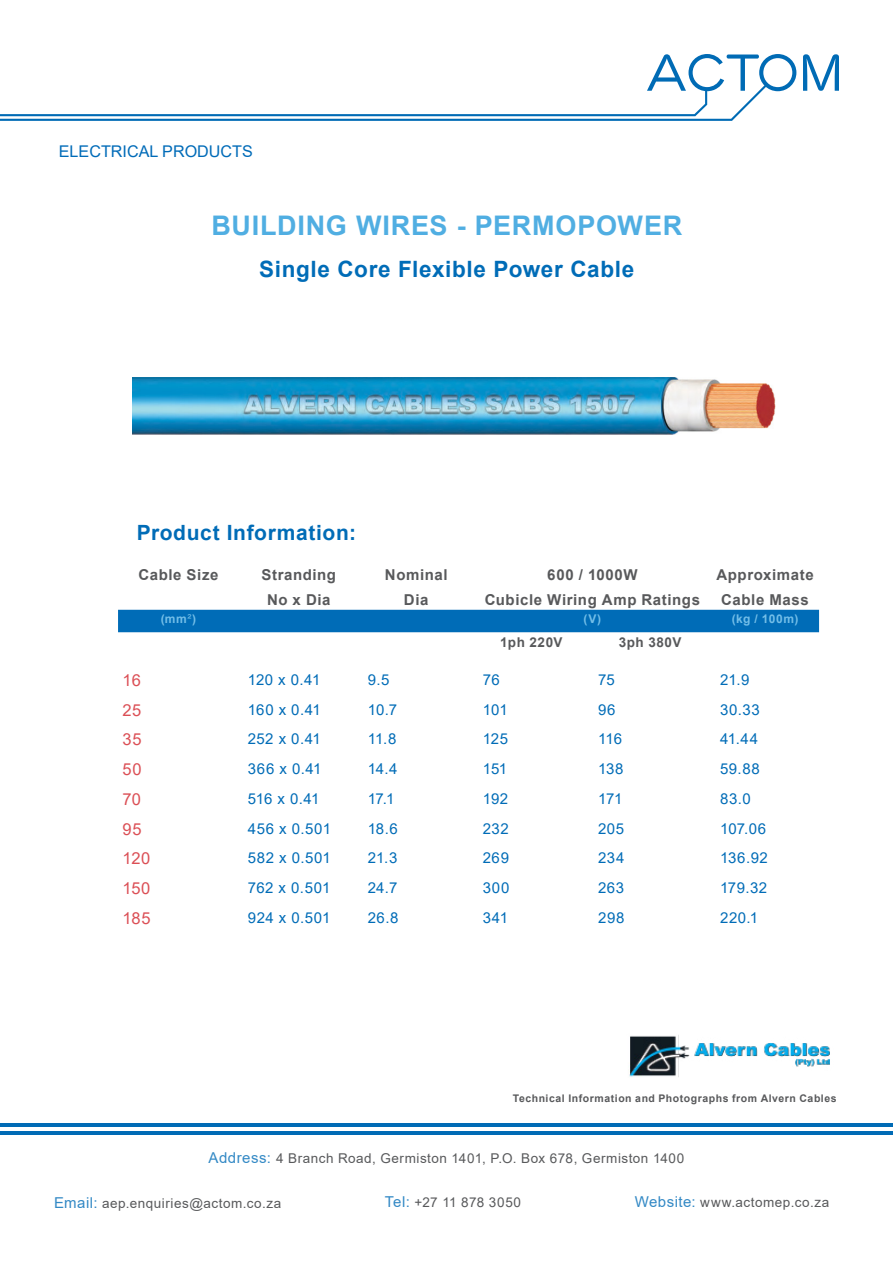
<style>
.page{position:relative;width:893px;height:1263px;background:#fff}
.page>*{position:absolute;margin:0;border:0;box-sizing:border-box;transform-origin:0 0}
.t1{font:700 27px "Arial";letter-spacing:.03em;color:#50aee2}
.t2{font:700 22.5px "Arial";letter-spacing:.03em;color:#006cb7}
.t3{font:700 21px "Arial";letter-spacing:.03em;color:#006cb7}
.t4{font:16.5px "Arial";letter-spacing:.025em;color:#db4f55}
.t5{font:16.2px "Arial";color:#006bb8}
.t6{font:15px "Arial";letter-spacing:.025em;color:#006cb7}
.t7{font:700 15px/25.5px "Arial";letter-spacing:.04em;color:#58595b;text-align:center}
.t8{font:13.5px "Arial";letter-spacing:.04em;color:#58595b}
.t9{font:700 13.5px "Arial";letter-spacing:.045em;color:#58595b}
.t10{font:700 12px "Arial";letter-spacing:.05em;color:#73bee8}
.t11{font:700 10.5px "Arial";letter-spacing:.05em;color:#58595b}
.s1{font-weight:400}
.s2{font-size:15px;color:#3389c5}
</style>
<div class="page">
<svg style="left:803px;top:54px;width:36px;height:37px"></svg>
<svg style="left:0;top:54px;width:796px;height:67px"></svg>
<hr style="left:0;top:1123px;width:893px;height:3px;background:#006bb5">
<hr style="left:0;top:1131px;width:893px;height:3px;background:#006bb5">
<img style="left:628px;top:1035px;width:202px;height:42px">
<div style="left:118px;top:610px;width:701px;height:22px;background:#006cb7"></div>
<img style="left:132px;top:377px;width:644px;height:57px">
<p class="t5" style="left:59px;top:140px;width:196px">ELECTRICAL PRODUCTS</p>
<h1 class="t1" style="left:211px;top:207px;width:472px">BUILDING WIRES - PERMOPOWER</h1>
<h2 class="t2" style="left:259px;top:254px;width:377px">Single Core Flexible Power Cable</h2>
<h3 class="t3" style="left:137px;top:518px;width:221px">Product Information:</h3>
<p class="t7" style="left:138px;top:562px;width:82px">Cable Size</p>
<p class="t7" style="left:261px;top:562px;width:76px">Stranding<br>No x Dia</p>
<p class="t7" style="left:385px;top:562px;width:64px">Nominal<br>Dia</p>
<p class="t7" style="left:485px;top:562px;width:217px">600 / 1000W<br>Cubicle Wiring Amp Ratings</p>
<p class="t7" style="left:716px;top:562px;width:99px">Approximate<br>Cable Mass</p>
<p class="t10" style="left:161px;top:610px;width:37px">(mm<span class="s1">²</span>)</p>
<p class="t10" style="left:584px;top:610px;width:19px">(V)</p>
<p class="t10" style="left:732px;top:610px;width:68px">(kg / 100m)</p>
<p class="t9" style="left:500px;top:632px;width:64px">1ph 220V</p>
<p class="t9" style="left:619px;top:632px;width:64px">3ph 380V</p>
<p class="t4" style="left:123px;top:669px;width:20px">16</p>
<p class="t6" style="left:248px;top:669px;width:74px">120 x 0.41</p>
<p class="t6" style="left:368px;top:669px;width:23px">9.5</p>
<p class="t6" style="left:483px;top:669px;width:18px">76</p>
<p class="t6" style="left:598px;top:669px;width:18px">75</p>
<p class="t6" style="left:720px;top:669px;width:31px">21.9</p>
<p class="t4" style="left:123px;top:698px;width:20px">25</p>
<p class="t6" style="left:248px;top:699px;width:74px">160 x 0.41</p>
<p class="t6" style="left:368px;top:699px;width:31px">10.7</p>
<p class="t6" style="left:483px;top:699px;width:27px">101</p>
<p class="t6" style="left:598px;top:699px;width:19px">96</p>
<p class="t6" style="left:720px;top:699px;width:41px">30.33</p>
<p class="t4" style="left:123px;top:728px;width:20px">35</p>
<p class="t6" style="left:248px;top:729px;width:74px">252 x 0.41</p>
<p class="t6" style="left:368px;top:729px;width:30px">11.8</p>
<p class="t6" style="left:483px;top:729px;width:27px">125</p>
<p class="t6" style="left:598px;top:729px;width:26px">116</p>
<p class="t6" style="left:720px;top:729px;width:40px">41.44</p>
<p class="t4" style="left:123px;top:758px;width:20px">50</p>
<p class="t6" style="left:248px;top:758px;width:75px">366 x 0.41</p>
<p class="t6" style="left:368px;top:758px;width:31px">14.4</p>
<p class="t6" style="left:483px;top:758px;width:26px">151</p>
<p class="t6" style="left:598px;top:758px;width:27px">138</p>
<p class="t6" style="left:720px;top:758px;width:41px">59.88</p>
<p class="t4" style="left:123px;top:788px;width:20px">70</p>
<p class="t6" style="left:248px;top:788px;width:73px">516 x 0.41</p>
<p class="t6" style="left:368px;top:788px;width:28px">17.1</p>
<p class="t6" style="left:483px;top:788px;width:27px">192</p>
<p class="t6" style="left:598px;top:788px;width:26px">171</p>
<p class="t6" style="left:720px;top:788px;width:32px">83.0</p>
<p class="t4" style="left:123px;top:817px;width:21px">95</p>
<p class="t6" style="left:248px;top:818px;width:85px">456 x 0.501</p>
<p class="t6" style="left:368px;top:818px;width:32px">18.6</p>
<p class="t6" style="left:483px;top:818px;width:27px">232</p>
<p class="t6" style="left:598px;top:818px;width:28px">205</p>
<p class="t6" style="left:720px;top:818px;width:48px">107.06</p>
<p class="t4" style="left:123px;top:847px;width:29px">120</p>
<p class="t6" style="left:248px;top:848px;width:85px">582 x 0.501</p>
<p class="t6" style="left:368px;top:848px;width:31px">21.3</p>
<p class="t6" style="left:483px;top:848px;width:28px">269</p>
<p class="t6" style="left:598px;top:848px;width:28px">234</p>
<p class="t6" style="left:720px;top:848px;width:49px">136.92</p>
<p class="t4" style="left:123px;top:877px;width:29px">150</p>
<p class="t6" style="left:248px;top:877px;width:84px">762 x 0.501</p>
<p class="t6" style="left:368px;top:877px;width:31px">24.7</p>
<p class="t6" style="left:483px;top:877px;width:28px">300</p>
<p class="t6" style="left:598px;top:877px;width:28px">263</p>
<p class="t6" style="left:720px;top:877px;width:49px">179.32</p>
<p class="t4" style="left:123px;top:907px;width:29px">185</p>
<p class="t6" style="left:248px;top:907px;width:84px">924 x 0.501</p>
<p class="t6" style="left:368px;top:907px;width:32px">26.8</p>
<p class="t6" style="left:483px;top:907px;width:27px">341</p>
<p class="t6" style="left:598px;top:907px;width:28px">298</p>
<p class="t6" style="left:720px;top:907px;width:40px">220.1</p>
<p class="t11" style="left:513px;top:1091px;width:325px">Technical Information and Photographs from Alvern Cables</p>
<p class="t8" style="left:209px;top:1149px;width:477px"><span class="s2">Address:</span> 4 Branch Road, Germiston 1401, P.O. Box 678, Germiston 1400</p>
<p class="t8" style="left:54px;top:1194px;width:229px"><span class="s2">Email:</span> aep.enquiries@actom.co.za</p>
<p class="t8" style="left:385px;top:1193px;width:138px"><span class="s2">Tel:</span> +27 11 878 3050</p>
<p class="t8" style="left:635px;top:1193px;width:196px"><span class="s2">Website:</span> www.actomep.co.za</p>
</div>
